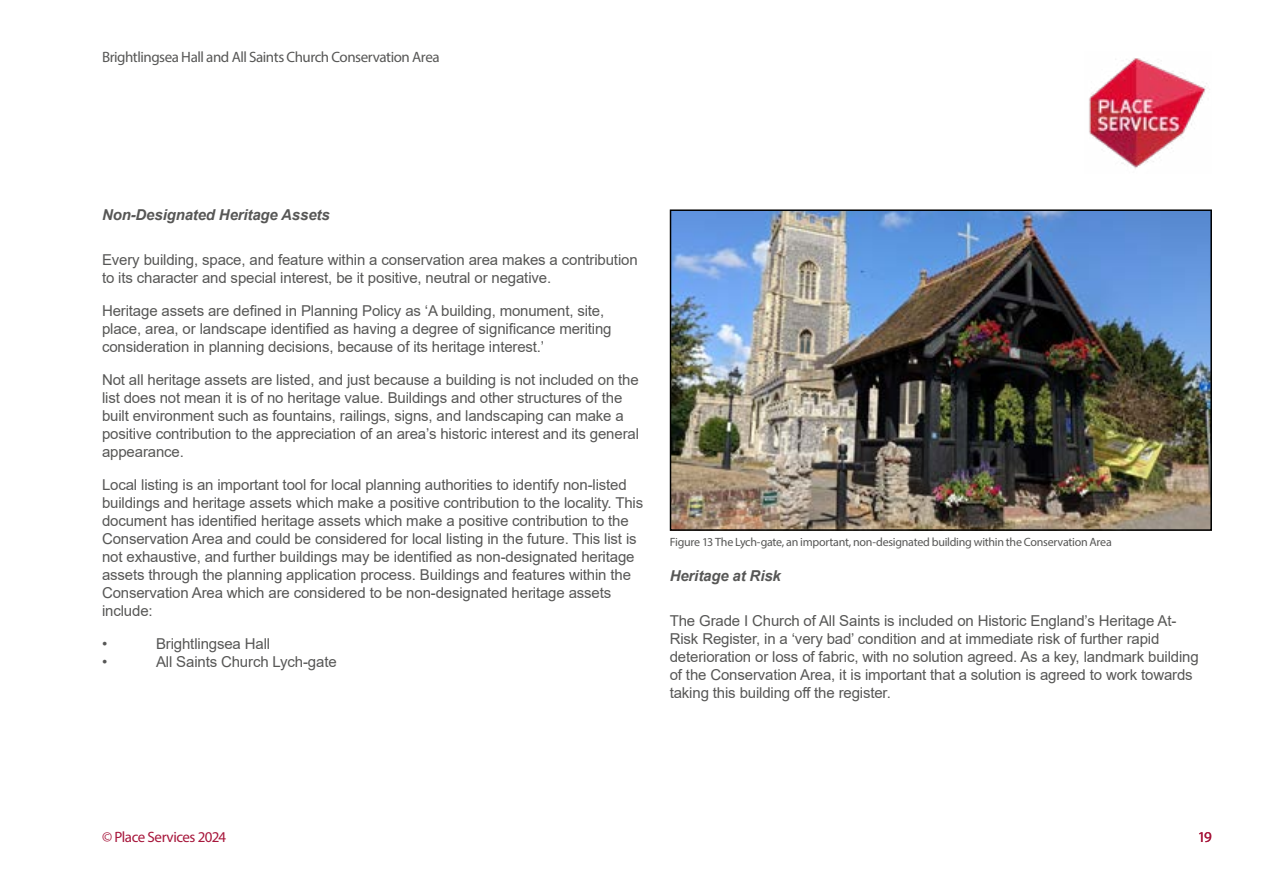
<style>
.page{position:relative;width:1263px;height:893px;background:#fff}
.page>*{position:absolute;margin:0;border:0;box-sizing:border-box;transform-origin:0 0}
.t1{font:15px/18px "Arial";letter-spacing:-.01em;color:#575756}
.t2{font:15px "Myriad Pro";letter-spacing:-.03em;color:#575756}
.t3{font:italic 700 15px "Arial";letter-spacing:-.01em;color:#575756}
.t4{font:15px "Myriad Pro";letter-spacing:-.03em;color:#a7163b}
.t5{font:12px "Myriad Pro";letter-spacing:-.025em;color:#575756}
</style>
<div class="page">
<img style="left:673px;top:212px;width:536px;height:316px">
<div style="left:670px;top:209px;width:542px;height:322px;border:2px solid #000"></div>
<img style="left:1089px;top:58px;width:118px;height:111px">
<p class="t2" style="left:102px;top:48px;width:339px">Brightlingsea Hall and All Saints Church Conservation Area</p>
<p class="t3" style="left:102px;top:205px;width:229px">Non-Designated Heritage Assets</p>
<p class="t1" style="left:102px;top:251px;width:537px">Every building, space, and feature within a conservation area makes a contribution to its character and special interest, be it positive, neutral or negative.</p>
<p class="t1" style="left:102px;top:302px;width:511px">Heritage assets are defined in Planning Policy as ‘A building, monument, site, place, area, or landscape identified as having a degree of significance meriting consideration in planning decisions, because of its heritage interest.’</p>
<p class="t1" style="left:102px;top:371px;width:538px">Not all heritage assets are listed, and just because a building is not included on the list does not mean it is of no heritage value. Buildings and other structures of the built environment such as fountains, railings, signs, and landscaping can make a positive contribution to the appreciation of an area’s historic interest and its general appearance.</p>
<p class="t1" style="left:102px;top:476px;width:543px">Local listing is an important tool for local planning authorities to identify non-listed buildings and heritage assets which make a positive contribution to the locality. This document has identified heritage assets which make a positive contribution to the Conservation Area and could be considered for local listing in the future. This list is not exhaustive, and further buildings may be identified as non-designated heritage assets through the planning application process. Buildings and features within the Conservation Area which are considered to be non-designated heritage assets include:</p>
<p class="t1" style="left:102px;top:635px;width:7px">•</p>
<p class="t1" style="left:156px;top:635px;width:116px">Brightlingsea Hall</p>
<p class="t1" style="left:102px;top:653px;width:7px">•</p>
<p class="t1" style="left:156px;top:653px;width:182px">All Saints Church Lych-gate</p>
<p class="t5" style="left:670px;top:534px;width:443px">Figure 13 The Lych-gate, an important, non-designated building within the Conservation Area</p>
<p class="t3" style="left:670px;top:566px;width:113px">Heritage at Risk</p>
<p class="t1" style="left:670px;top:612px;width:531px">The Grade I Church of All Saints is included on Historic England’s Heritage At-Risk Register, in a ‘very bad’ condition and at immediate risk of further rapid deterioration or loss of fabric, with no solution agreed. As a key, landmark building of the Conservation Area, it is important that a solution is agreed to work towards taking this building off the register.</p>
<p class="t4" style="left:102px;top:828px;width:126px">© Place Services 2024</p>
<p class="t4" style="left:1198px;top:828px;width:16px">19</p>
</div>
